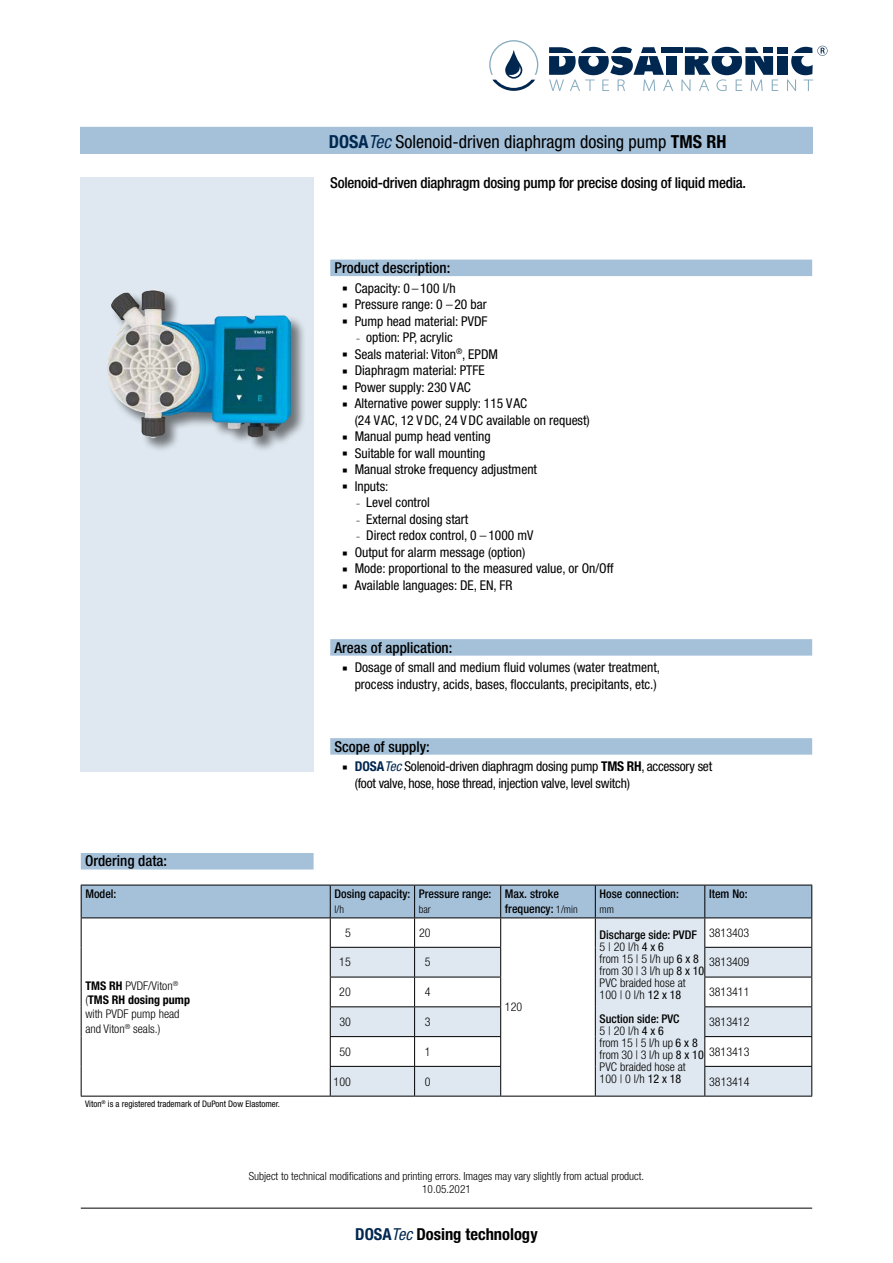
<style>
.page{position:relative;width:893px;height:1263px;background:#fff}
.page>*{position:absolute;margin:0;border:0;box-sizing:border-box;transform-origin:0 0}
.t1{font:condensed 18px "Helvetica Neue LT Pro";color:#000}
.t2{font:700 condensed 16.5px "Helvetica Neue LT Pro";color:#000}
.t3{font:500 condensed 15px "Helvetica Neue LT Pro";letter-spacing:-.01em;color:#000}
.t4{font:condensed 13.5px/16.5px "Helvetica Neue LT Pro";color:#000}
.t5{font:condensed 13.5px/16.5px "Helvetica Neue LT Pro";letter-spacing:-.02em;color:#000}
.t6{font:300 condensed 12px/12px "Helvetica Neue LT Pro";color:#000}
.t7{font:500 condensed 12px/14.4px "Helvetica Neue LT Pro";color:#000}
.t8{font:300 condensed 11.25px/13.5px "Helvetica Neue LT Pro";color:#000;text-align:center}
.t9{font:300 condensed 10.5px "Helvetica Neue LT Pro";color:#000}
.t10{font:condensed 9px "Helvetica Neue LT Pro";color:#000}
.s1{font-weight:700;color:#002750}
.s2{font-style:italic;color:#002750}
.s3{font-weight:700}
.s4{font-weight:300}
.s5{font-size:6.75px}
.s6{font-weight:300;font-size:10.5px}
.s7{font-weight:500}
.s8{font-weight:400}
.s9{color:#002750}
.s10{font-weight:400;font-style:italic;color:#002750}
</style>
<div class="page">
<div style="left:81px;top:177px;width:233px;height:595px;background:#dfe8f0"></div>
<div style="left:106px;top:289px;width:201px;height:164px;background:#000;opacity:.5"></div>
<img style="left:107px;top:289px;width:184px;height:150px">
<hr style="left:81px;top:1208px;width:731px;height:1px;background:#000">
<svg style="left:489px;top:40px;width:339px;height:51px"></svg>
<div style="left:80px;top:127px;width:733px;height:27px;background:#a5c1da"></div>
<div style="left:330px;top:260px;width:482px;height:16px;background:#a5c1da"></div>
<div style="left:330px;top:639px;width:482px;height:17px;background:#a5c1da"></div>
<div style="left:330px;top:738px;width:482px;height:17px;background:#a5c1da"></div>
<div style="left:81px;top:853px;width:233px;height:16px;background:#a5c1da"></div>
<hr style="left:81px;top:1096px;width:249px;height:1px;background:#000">
<hr style="left:705px;top:1096px;width:107px;height:1px;background:#000">
<hr style="left:330px;top:1096px;width:85px;height:1px;background:#000">
<hr style="left:415px;top:1096px;width:86px;height:1px;background:#000">
<hr style="left:595px;top:1096px;width:110px;height:1px;background:#000">
<hr style="left:501px;top:1096px;width:94px;height:1px;background:#000">
<svg style="left:81px;top:885px;width:731px;height:211px"></svg>
<hr style="left:595px;top:1066px;width:1px;height:30px;background:#000">
<h1 class="t1" style="left:329px;top:131px;width:399px"><span class="s1">DOSA</span><span class="s2">Tec</span> Solenoid-driven diaphragm dosing pump <span class="s3">TMS RH</span></h1>
<p class="t3" style="left:330px;top:173px;width:415px">Solenoid-driven diaphragm dosing pump for precise dosing of liquid media.</p>
<p class="t3" style="left:334px;top:259px;width:117px">Product description:</p>
<p class="t4" style="left:355px;top:279px;width:134px">Capacity: 0 <span class="s4">–</span> 100 l/h<br>Pressure range: 0 <span class="s4">–</span>20 bar<br>Pump head material: PVDF</p>
<p class="t4" style="left:355px;top:329px;width:237px"><span class="s5">–</span> option: PP, acrylic<br>Seals material: Viton<sup>®</sup>, EPDM<br>Diaphragm material: PTFE<br>Power supply: 230 VAC<br>Alternative power supply: 115 VAC<br>(24 VAC, 12 VDC, 24 VDC available on request)<br>Manual pump head venting<br>Suitable for wall mounting<br>Manual stroke frequency adjustment<br>Inputs:</p>
<p class="t4" style="left:357px;top:494px;width:75px"><span class="s5">–</span> Level control</p>
<p class="t4" style="left:357px;top:510px;width:113px"><span class="s5">–</span> External dosing start</p>
<p class="t4" style="left:355px;top:527px;width:261px"><span class="s5">–</span> Direct redox control, 0 <span class="s4">–</span>1000 mV<br>Output for alarm message (option)<br>Mode: proportional to the measured value, or On/Off Available languages: DE, EN, FR</p>
<p class="t3" style="left:334px;top:638px;width:119px">Areas of application:</p>
<p class="t4" style="left:355px;top:659px;width:307px">Dosage of small and medium fluid volumes (water treatment, process industry, acids, bases, flocculants, precipitants, etc.)</p>
<p class="t3" style="left:334px;top:737px;width:97px">Scope of supply:</p>
<p class="t5" style="left:355px;top:758px;width:359px"><span class="s1">DOSA</span><span class="s2">Tec</span> Solenoid-driven diaphragm dosing pump <span class="s3">TMS RH</span>, accessory set (foot valve, hose, hose thread, injection valve, level switch)</p>
<p class="t3" style="left:85px;top:852px;width:84px">Ordering data:</p>
<p class="t7" style="left:85px;top:887px;width:33px">Model:</p>
<p class="t7" style="left:334px;top:887px;width:77px">Dosing capacity:</p>
<p class="t9" style="left:334px;top:903px;width:11px">l/h</p>
<p class="t7" style="left:419px;top:887px;width:74px">Pressure range:</p>
<p class="t9" style="left:419px;top:903px;width:14px">bar</p>
<p class="t7" style="left:505px;top:887px;width:74px">Max. stroke frequency: <span class="s6">1/min</span></p>
<p class="t7" style="left:600px;top:887px;width:81px">Hose connection:</p>
<p class="t9" style="left:600px;top:903px;width:16px">mm</p>
<p class="t7" style="left:709px;top:887px;width:40px">Item No:</p>
<p class="t6" style="left:85px;top:978px;width:106px;line-height:14.4px"><span class="s3">TMS RH</span> PVDF/Viton<sup>® </sup>(<span class="s3">TMS RH dosing pump </span>with PVDF pump head and Viton<sup>®</sup> seals.)</p>
<p class="t10" style="left:85px;top:1098px;width:196px">Viton<sup>®</sup> is a registered trademark of DuPont Dow Elastomer.</p>
<p class="t6" style="left:345px;top:926px;width:7px">5</p>
<p class="t6" style="left:419px;top:926px;width:13px">20</p>
<p class="t6" style="left:709px;top:926px;width:42px">3813403</p>
<p class="t6" style="left:600px;top:929px;width:106px"><span class="s7">Discharge side: PVDF<br></span>5 | 20 l/h <span class="s8">4 x 6<br></span>from 15 | 5 l/h up <span class="s8">6 x 8 </span>from 30 | 3 l/h up <span class="s8">8 x 10<br></span>PVC braided hose at<br>100 | 0 l/h <span class="s8">12 x 18</span></p>
<p class="t6" style="left:600px;top:1013px;width:106px"><span class="s7">Suction side: PVC<br></span>5 | 20 l/h <span class="s8">4 x 6<br></span>from 15 | 5 l/h up <span class="s8">6 x 8 </span>from 30 | 3 l/h up <span class="s8">8 x 10<br></span>PVC braided hose at<br>100 | 0 l/h <span class="s8">12 x 18</span></p>
<p class="t6" style="left:339px;top:956px;width:13px">15</p>
<p class="t6" style="left:425px;top:956px;width:7px">5</p>
<p class="t6" style="left:709px;top:956px;width:42px">3813409</p>
<p class="t6" style="left:339px;top:986px;width:13px">20</p>
<p class="t6" style="left:425px;top:986px;width:7px">4</p>
<p class="t6" style="left:709px;top:986px;width:42px">3813411</p>
<p class="t6" style="left:339px;top:1016px;width:13px">30</p>
<p class="t6" style="left:425px;top:1016px;width:7px">3</p>
<p class="t6" style="left:709px;top:1016px;width:42px">3813412</p>
<p class="t6" style="left:339px;top:1045px;width:13px">50</p>
<p class="t6" style="left:425px;top:1045px;width:7px">1</p>
<p class="t6" style="left:709px;top:1045px;width:42px">3813413</p>
<p class="t6" style="left:334px;top:1075px;width:19px">100</p>
<p class="t6" style="left:425px;top:1075px;width:7px">0</p>
<p class="t6" style="left:709px;top:1075px;width:42px">3813414</p>
<p class="t6" style="left:505px;top:1001px;width:19px">120</p>
<p class="t8" style="left:249px;top:1169px;width:397px">Subject to technical modifications and printing errors. Images may vary slightly from actual product.<br>10.05.2021</p>
<p class="t2" style="left:355px;top:1224px;width:184px"><span class="s9">DOSA</span><span class="s10">Tec</span> Dosing technology</p>
</div>
